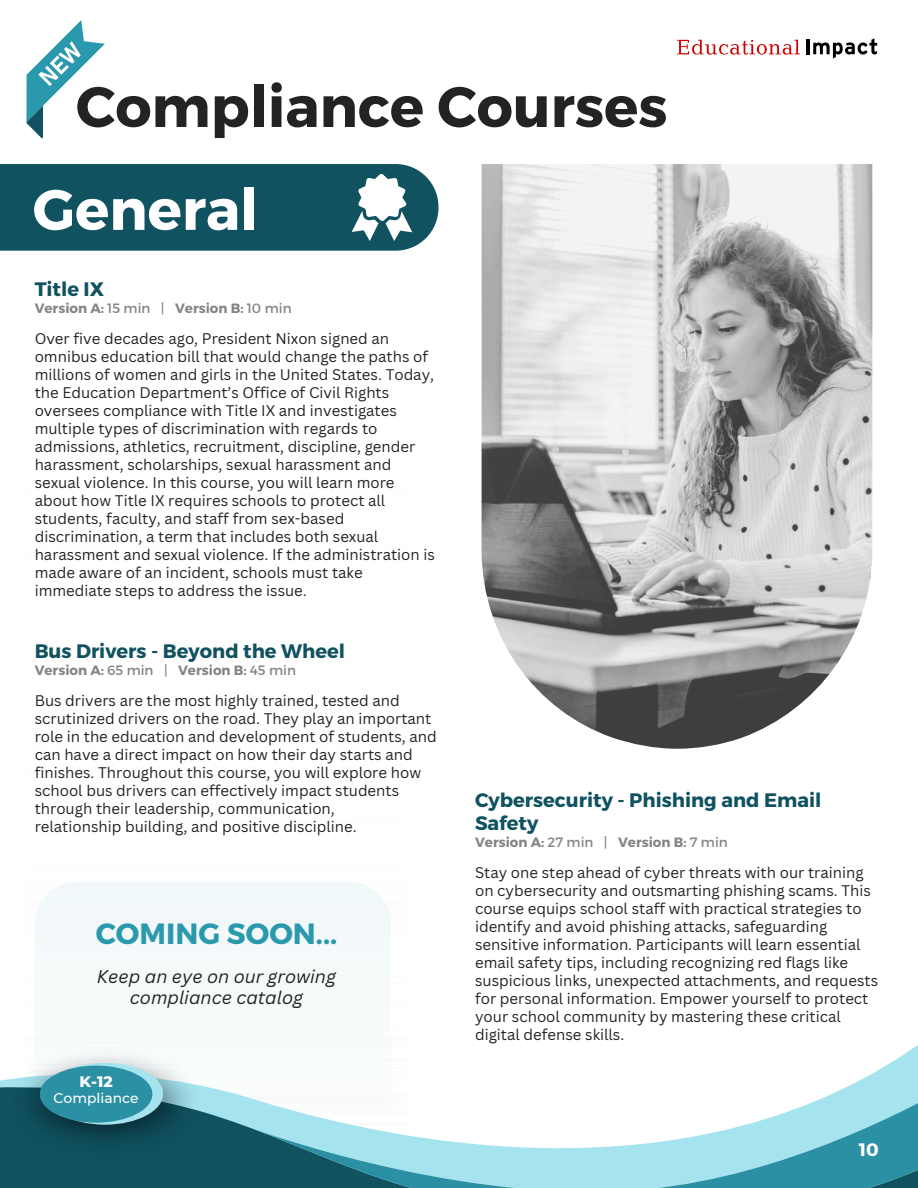
<style>
.page{position:relative;width:918px;height:1188px;background:#fff}
.page>*{position:absolute;margin:0;border:0;box-sizing:border-box;transform-origin:0 0}
.t1{font:700 56.85px "Montserrat";color:#212423}
.t2{font:700 56.85px "Montserrat";color:#fff}
.t3{font:700 29.25px "Montserrat";color:#2a99ad}
.t4{font:700 19.5px/23px "Montserrat";color:#105260}
.t5{font:italic 18px/21.5px "Canva Sans";color:#212423;text-align:center}
.t6{font:700 18px "Montserrat";color:#fff}
.t7{font:800 15.45px "Montserrat";color:#fff}
.t8{font:15px/18px "Canva Sans";color:#212423}
.t9{font:500 13.95px "Montserrat";color:#fff}
.t10{font:700 13.5px "Montserrat";color:#858585}
.s1{font-weight:400}
</style>
<div class="page">
<svg style="left:677px;top:40px;width:123px;height:15px"></svg>
<hr style="left:806px;top:39px;width:3px;height:15px;background:#000">
<svg style="left:813px;top:38px;width:64px;height:20px"></svg>
<svg style="left:26px;top:20px;width:79px;height:118px"></svg>
<svg style="left:5px;top:943px;width:386px;height:137px;fill:#f6fafb"></svg>
<svg style="left:0;top:1080px;width:244px;height:108px;background:#2b6a77"></svg>
<svg style="left:244px;top:1034px;width:674px;height:154px"></svg>
<img style="left:12px;top:1044px;width:186px;height:117px">
<svg style="left:47px;top:1063px;width:116px;height:62px"></svg>
<div style="left:40px;top:1066px;width:112px;height:57px;background:#2c90a4;border-radius:50%"></div>
<svg style="left:0;top:164px;width:438px;height:87px;background:#235f6c"></svg>
<img style="left:482px;top:164px;width:390px;height:585px">
<p class="t1" style="left:76px;top:70px;width:593px">Compliance Courses</p>
<p class="t2" style="left:33px;top:173px;width:227px">General</p>
<p class="t4" style="left:35px;top:276px;width:71px">Title IX</p>
<p class="t10" style="left:35px;top:299px;width:258px">Version A: <span class="s1">15 min |</span> Version B: <span class="s1">10 min</span></p>
<h5 class="t8" style="left:35px;top:329px;width:402px">Over five decades ago, President Nixon signed an omnibus education bill that would change the paths of millions of women and girls in the United States. Today, the Education Department’s Office of Civil Rights oversees compliance with Title IX and investigates multiple types of discrimination with regards to admissions, athletics, recruitment, discipline, gender harassment, scholarships, sexual harassment and sexual violence. In this course, you will learn more about how Title IX requires schools to protect all students, faculty, and staff from sex-based discrimination, a term that includes both sexual harassment and sexual violence. If the administration is made aware of an incident, schools must take immediate steps to address the issue.</h5>
<h1 class="t4" style="left:35px;top:638px;width:312px">Bus Drivers - Beyond the Wheel</h1>
<h1 class="t10" style="left:35px;top:661px;width:263px">Version A: <span class="s1">65 min |</span> Version B: <span class="s1">45 min</span></h1>
<p class="t8" style="left:35px;top:691px;width:404px">Bus drivers are the most highly trained, tested and scrutinized drivers on the road. They play an important role in the education and development of students, and can have a direct impact on how their day starts and finishes. Throughout this course, you will explore how school bus drivers can effectively impact students through their leadership, communication,<br>relationship building, and positive discipline.</p>
<h3 class="t3" style="left:96px;top:915px;width:243px">COMING SOON...</h3>
<h5 class="t5" style="left:97px;top:965px;width:241px">Keep an eye on our growing compliance catalog</h5>
<p class="t7" style="left:80px;top:1072px;width:35px">K-12</p>
<p class="t9" style="left:54px;top:1089px;width:87px">Compliance</p>
<h2 class="t4" style="left:475px;top:787px;width:348px">Cybersecurity - Phishing and Email<br>Safety</h2>
<h2 class="t10" style="left:475px;top:833px;width:254px">Version A: <span class="s1">27 min |</span> Version B: <span class="s1">7 min</span></h2>
<h3 class="t8" style="left:475px;top:863px;width:405px">Stay one step ahead of cyber threats with our training on cybersecurity and outsmarting phishing scams. This course equips school staff with practical strategies to identify and avoid phishing attacks, safeguarding sensitive information. Participants will learn essential email safety tips, including recognizing red flags like suspicious links, unexpected attachments, and requests for personal information. Empower yourself to protect your school community by mastering these critical digital defense skills.</h3>
<h1 class="t6" style="left:859px;top:1138px;width:22px">10</h1>
</div>
